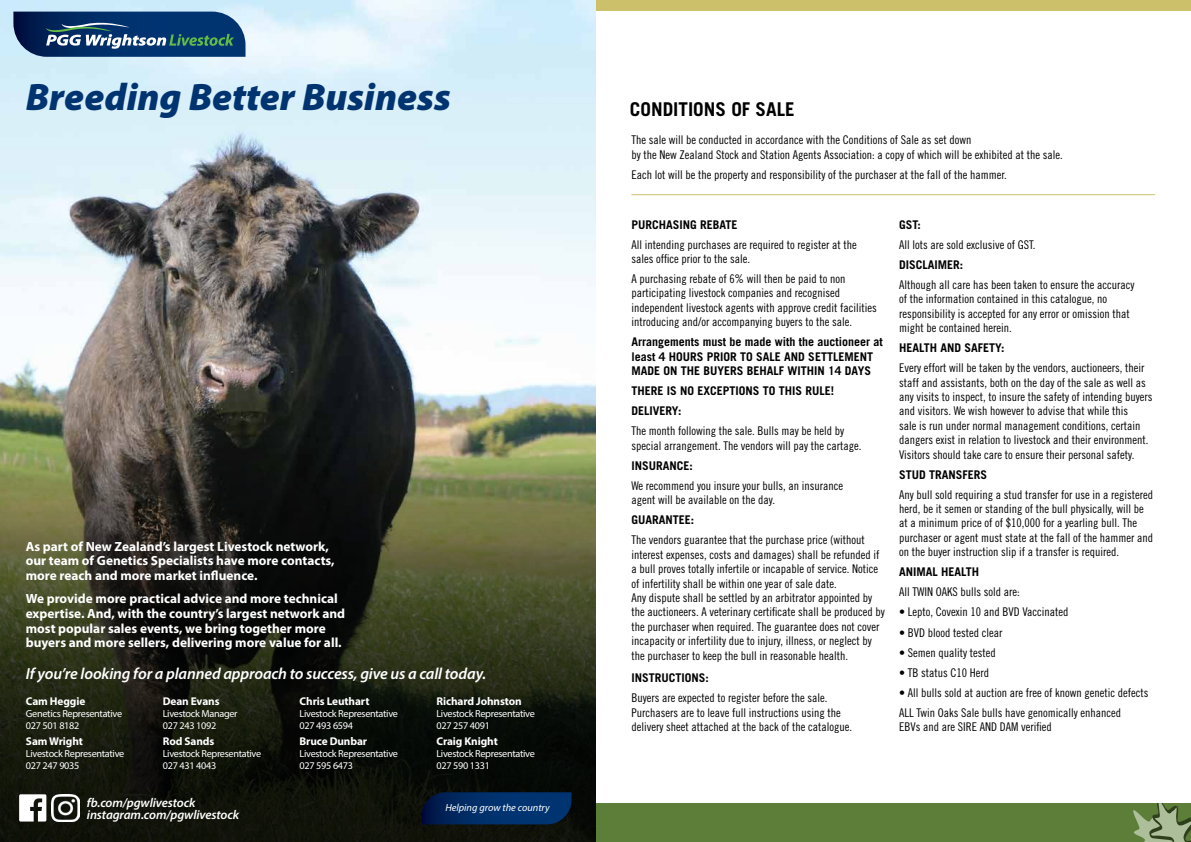
<style>
.page{position:relative;width:1191px;height:842px;background:#fff}
.page>*{position:absolute;margin:0;border:0;box-sizing:border-box;transform-origin:0 0}
.t1{font:italic 900 38.4px "Myriad Pro";color:#003471}
.t2{font:700 19px "Trade Gothic";color:#000}
.t3{font:italic 600 16px "Myriad Pro";letter-spacing:-.01em;color:#fff}
.t4{font:700 13.3px/14.6px "Myriad Pro";color:#fff}
.t5{font:italic 600 12.8px/12.1px "Myriad Pro";letter-spacing:-.01em;color:#fff}
.t6{font:12px/14.4px "Trade Gothic Cond Eighteen";color:#000}
.t7{font:700 12px/14.4px "Trade Gothic";color:#000}
.t8{font:700 11.3px "Myriad Pro";letter-spacing:-.01em;color:#fff}
.t9{font:italic 10.3px "Myriad Pro";color:#fff}
.t10{font:10.2px/12.3px "Myriad Pro";letter-spacing:-.03em;color:#fff}
</style>
<div class="page">
<div style="left:595px;top:803px;width:596px;height:39px;background:#5c7e38"></div>
<svg style="left:1133px;top:803px;width:58px;height:39px"></svg>
<div style="left:587px;top:0;width:604px;height:10px;background:#ccc16a"></div>
<hr style="left:631px;top:194px;width:524px;height:1px;background:#ccc16a">
<img style="left:0;top:0;width:595px;height:435px">
<svg style="left:0;top:435px;width:595px;height:407px;background:#2b2e1d"></svg>
<svg style="left:421px;top:792px;width:150px;height:32px;background:#002b61"></svg>
<svg style="left:13px;top:12px;width:232px;height:45px;background:#224c78"></svg>
<svg style="left:19px;top:794px;width:27px;height:27px"></svg>
<img style="left:52px;top:794px;width:27px;height:27px">
<h1 class="t1" style="left:26px;top:75px;width:426px">Breeding Better Business</h1>
<p class="t4" style="left:26px;top:538px;width:310px">As part of New Zealand’s largest Livestock network, our team of Genetics Specialists have more contacts, more reach and more market influence.</p>
<p class="t4" style="left:26px;top:591px;width:321px">We provide more practical advice and more technical expertise. And, with the country’s largest network and most popular sales events, we bring together more buyers and more sellers, delivering more value for all.</p>
<h3 class="t3" style="left:26px;top:663px;width:462px">If you’re looking for a planned approach to success, give us a call today.</h3>
<p class="t8" style="left:26px;top:693px;width:61px">Cam Heggie</p>
<p class="t10" style="left:26px;top:707px;width:98px">Genetics Representative<br>027 501 8182</p>
<p class="t8" style="left:163px;top:693px;width:58px">Dean Evans</p>
<p class="t10" style="left:163px;top:707px;width:76px">Livestock Manager<br>027 243 1092</p>
<p class="t8" style="left:300px;top:693px;width:71px">Chris Leuthart</p>
<p class="t10" style="left:300px;top:707px;width:100px">Livestock Representative<br>027 493 6594</p>
<p class="t8" style="left:436px;top:693px;width:87px">Richard Johnston</p>
<p class="t10" style="left:436px;top:707px;width:100px">Livestock Representative<br>027 257 4091</p>
<p class="t8" style="left:26px;top:734px;width:58px">Sam Wright</p>
<p class="t10" style="left:26px;top:747px;width:100px">Livestock Representative<br>027 247 9035</p>
<p class="t8" style="left:163px;top:734px;width:53px">Rod Sands</p>
<p class="t10" style="left:163px;top:747px;width:100px">Livestock Representative<br>027 431 4043</p>
<p class="t8" style="left:300px;top:734px;width:69px">Bruce Dunbar</p>
<p class="t10" style="left:300px;top:747px;width:100px">Livestock Representative<br>027 595 6473</p>
<p class="t8" style="left:436px;top:734px;width:63px">Craig Knight</p>
<p class="t10" style="left:436px;top:747px;width:100px">Livestock Representative<br>027 590 1331</p>
<p class="t5" style="left:87px;top:796px;width:154px">fb.com/pgwlivestock instagram.com/pgwlivestock</p>
<p class="t9" style="left:445px;top:801px;width:106px">Helping grow the country</p>
<h2 class="t2" style="left:630px;top:98px;width:166px">CONDITIONS OF SALE</h2>
<p class="t6" style="left:631px;top:133px;width:433px">The sale will be conducted in accordance with the Conditions of Sale as set down<br>by the New Zealand Stock and Station Agents Association: a copy of which will be exhibited at the sale.</p>
<p class="t6" style="left:631px;top:167px;width:377px">Each lot will be the property and responsibility of the purchaser at the fall of the hammer.</p>
<p class="t7" style="left:631px;top:217px;width:108px">PURCHASING REBATE</p>
<p class="t6" style="left:631px;top:237px;width:227px">All intending purchases are required to register at the sales office prior to the sale.</p>
<p class="t6" style="left:631px;top:271px;width:247px">A purchasing rebate of 6% will then be paid to non participating livestock companies and recognised independent livestock agents with approve credit facilities introducing and/or accompanying buyers to the sale.</p>
<p class="t7" style="left:631px;top:335px;width:253px">Arrangements must be made with the auctioneer at least 4 HOURS PRIOR TO SALE AND SETTLEMENT<br>MADE ON THE BUYERS BEHALF WITHIN 14 DAYS</p>
<p class="t7" style="left:631px;top:381px;width:204px;line-height:20.1px">THERE IS NO EXCEPTIONS TO THIS RULE!<br>DELIVERY:</p>
<p class="t6" style="left:631px;top:424px;width:231px">The month following the sale. Bulls may be held by special arrangement. The vendors will pay the cartage.</p>
<p class="t7" style="left:631px;top:458px;width:63px">INSURANCE:</p>
<p class="t6" style="left:631px;top:478px;width:213px">We recommend you insure your bulls, an insurance agent will be available on the day.</p>
<p class="t7" style="left:631px;top:513px;width:64px">GUARANTEE:</p>
<p class="t6" style="left:631px;top:533px;width:255px">The vendors guarantee that the purchase price (without interest expenses, costs and damages) shall be refunded if a bull proves totally infertile or incapable of service. Notice of infertility shall be within one year of sale date.<br>Any dispute shall be settled by an arbitrator appointed by the auctioneers. A veterinary certificate shall be produced by the purchaser when required. The guarantee does not cover incapacity or infertility due to injury, illness, or neglect by the purchaser to keep the bull in reasonable health.</p>
<p class="t7" style="left:631px;top:671px;width:79px">INSTRUCTIONS:</p>
<p class="t6" style="left:631px;top:691px;width:222px">Buyers are expected to register before the sale.<br>Purchasers are to leave full instructions using the delivery sheet attached at the back of the catalogue.</p>
<p class="t7" style="left:899px;top:217px;width:23px">GST:</p>
<p class="t6" style="left:899px;top:237px;width:138px">All lots are sold exclusive of GST.</p>
<p class="t7" style="left:899px;top:257px;width:66px">DISCLAIMER:</p>
<p class="t6" style="left:899px;top:277px;width:237px">Although all care has been taken to ensure the accuracy of the information contained in this catalogue, no responsibility is accepted for any error or omission that might be contained herein.</p>
<p class="t7" style="left:899px;top:340px;width:107px">HEALTH AND SAFETY:</p>
<p class="t6" style="left:899px;top:360px;width:255px">Every effort will be taken by the vendors, auctioneers, their staff and assistants, both on the day of the sale as well as any visits to inspect, to insure the safety of intending buyers and visitors. We wish however to advise that while this<br>sale is run under normal management conditions, certain dangers exist in relation to livestock and their environment.<br>Visitors should take care to ensure their personal safety.</p>
<p class="t7" style="left:899px;top:467px;width:90px">STUD TRANSFERS</p>
<p class="t6" style="left:899px;top:487px;width:255px">Any bull sold requiring a stud transfer for use in a registered herd, be it semen or standing of the bull physically, will be at a minimum price of of $10,000 for a yearling bull. The purchaser or agent must state at the fall of the hammer and on the buyer instruction slip if a transfer is required.</p>
<p class="t7" style="left:899px;top:565px;width:82px">ANIMAL HEALTH</p>
<p class="t6" style="left:899px;top:585px;width:122px">All TWIN OAKS bulls sold are:</p>
<p class="t6" style="left:899px;top:605px;width:171px">• Lepto, Covexin 10 and BVD Vaccinated</p>
<p class="t6" style="left:899px;top:625px;width:105px">• BVD blood tested clear</p>
<p class="t6" style="left:899px;top:645px;width:98px">• Semen quality tested</p>
<p class="t6" style="left:899px;top:665px;width:91px">• TB status C10 Herd</p>
<p class="t6" style="left:899px;top:682px;width:251px;line-height:20.1px">• All bulls sold at auction are free of known genetic defects<br>ALL Twin Oaks Sale bulls have genomically enhanced</p>
<p class="t6" style="left:899px;top:720px;width:154px">EBVs and are SIRE AND DAM verified</p>
</div>
